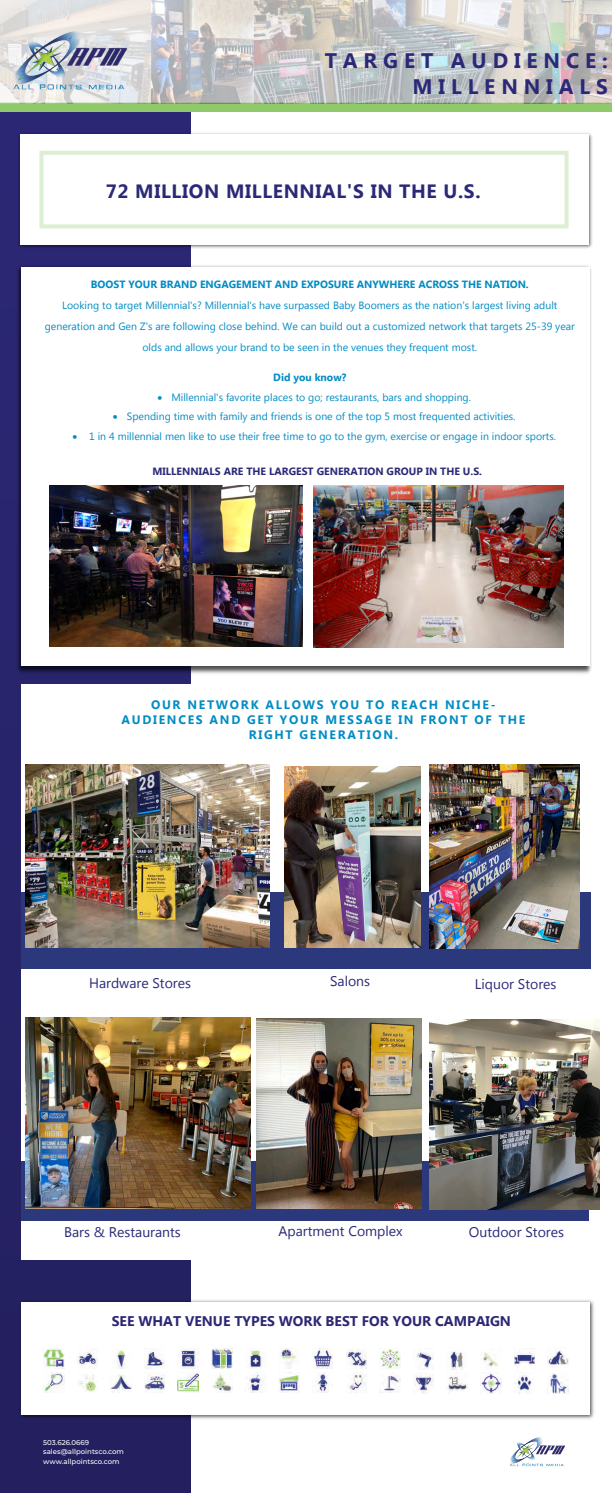
<style>
.page{position:relative;width:612px;height:1493px;background:#fff}
.page>*{position:absolute;margin:0;border:0;box-sizing:border-box;transform-origin:0 0}
.t1{font:700 21px "Myanmar Text";letter-spacing:.28em;color:#2b2977}
.t2{font:700 21px "Myanmar Text";letter-spacing:.28em;color:#2b2977}
.t3{font:700 19.25px "Myanmar Text";letter-spacing:.035em;color:#2b2977}
.t4{font:14px "Myanmar Text";color:#2b2977}
.t5{font:700 14px "Myanmar Text";color:#2c2875}
.t6{font:700 12.25px/14.7px "Myanmar Text";letter-spacing:.14em;color:#028cc4;text-align:center}
.t7{font:10.5px/21px "Myanmar Text";color:#028cc4;text-align:center}
.t8{font:700 10.5px "Myanmar Text";color:#028cc4}
.t9{font:700 10.5px "Myanmar Text";color:#2b2977}
.t10{font:500 7px/9.6px "Montserrat";color:#fff}
</style>
<div class="page">
<div style="left:0;top:108px;width:190px;height:1385px;background:linear-gradient(to bottom,#2c2976,#231f5f)"></div>
<img style="left:15px;top:262px;width:577px;height:414px">
<div style="left:22px;top:267px;width:568px;height:398px;background:#fff"></div>
<img style="left:17px;top:1298px;width:577px;height:124px">
<div style="left:22px;top:1302px;width:568px;height:113px;background:#fff"></div>
<img style="left:79px;top:1375px;width:19px;height:18px">
<img style="left:111px;top:1374px;width:20px;height:19px">
<img style="left:144px;top:1373px;width:21px;height:20px">
<img style="left:178px;top:1372px;width:20px;height:21px">
<img style="left:213px;top:1374px;width:19px;height:19px">
<img style="left:247px;top:1372px;width:19px;height:21px">
<img style="left:279px;top:1372px;width:20px;height:21px">
<img style="left:312px;top:1348px;width:21px;height:21px">
<img style="left:346px;top:1348px;width:20px;height:21px">
<img style="left:317px;top:1372px;width:16px;height:21px">
<img style="left:348px;top:1372px;width:18px;height:21px">
<img style="left:549px;top:1373px;width:19px;height:21px">
<img style="left:548px;top:1350px;width:20px;height:18px">
<img style="left:380px;top:1348px;width:20px;height:21px">
<img style="left:380px;top:1373px;width:20px;height:20px">
<img style="left:43px;top:1348px;width:21px;height:21px">
<img style="left:77px;top:1348px;width:21px;height:21px">
<img style="left:116px;top:1350px;width:9px;height:19px">
<img style="left:144px;top:1348px;width:21px;height:21px">
<img style="left:178px;top:1348px;width:20px;height:21px">
<img style="left:211px;top:1348px;width:21px;height:21px">
<img style="left:249px;top:1348px;width:14px;height:21px">
<img style="left:280px;top:1348px;width:17px;height:21px">
<img style="left:416px;top:1348px;width:18px;height:21px">
<img style="left:449px;top:1351px;width:15px;height:18px">
<img style="left:482px;top:1352px;width:17px;height:15px">
<img style="left:514px;top:1348px;width:21px;height:19px">
<img style="left:413px;top:1375px;width:21px;height:18px">
<img style="left:447px;top:1376px;width:20px;height:16px">
<img style="left:480px;top:1373px;width:21px;height:20px">
<img style="left:43px;top:1372px;width:21px;height:21px">
<img style="left:515px;top:1374px;width:20px;height:19px">
<img style="left:509px;top:1437px;width:56px;height:30px">
<div style="left:0;top:105px;width:612px;height:5px;background:#8fc96a"></div>
<div style="left:22px;top:684px;width:568px;height:575px;background:#fff"></div>
<svg style="left:25px;top:1056px;width:232px;height:105px"></svg>
<img style="left:16px;top:130px;width:577px;height:121px">
<div style="left:20px;top:134px;width:568px;height:110px;background:#fff"></div>
<svg style="left:39px;top:151px;width:529px;height:77px"></svg>
<div style="left:21px;top:892px;width:570px;height:77px;background:#2b397c"></div>
<div style="left:21px;top:1161px;width:568px;height:60px;background:#2b397c"></div>
<img style="left:49px;top:485px;width:254px;height:161px">
<img style="left:257px;top:1019px;width:165px;height:189px">
<img style="left:26px;top:1018px;width:224px;height:190px">
<img style="left:26px;top:765px;width:244px;height:183px">
<img style="left:284px;top:766px;width:136px;height:182px">
<img style="left:313px;top:485px;width:250px;height:162px">
<img style="left:430px;top:765px;width:149px;height:183px">
<img style="left:0;top:0;width:612px;height:103px">
<img style="left:5px;top:29px;width:129px;height:66px">
<img style="left:429px;top:1019px;width:171px;height:190px">
<h1 class="t1" style="left:325px;top:49px;width:284px">TARGET AUDIENCE:</h1>
<h1 class="t2" style="left:412px;top:74px;width:197px">MILLENNIALS</h1>
<h2 class="t3" style="left:106px;top:180px;width:376px">72 MILLION MILLENNIAL'S IN THE U.S.</h2>
<p class="t8" style="left:91px;top:279px;width:439px">BOOST YOUR BRAND ENGAGEMENT AND EXPOSURE ANYWHERE ACROSS THE NATION.</p>
<p class="t7" style="left:45px;top:295px;width:531px">Looking to target Millennial's? Millennial's have surpassed Baby Boomers as the nation's largest living adult generation and Gen Z's are following close behind. We can build out a customized network that targets 25-39 year olds and allows your brand to be seen in the venues they frequent most.</p>
<p class="t8" style="left:273px;top:372px;width:75px">Did you know?</p>
<p class="t7" style="left:157px;top:387px;width:315px">• Millennial's favorite places to go; restaurants, bars and shopping.</p>
<p class="t7" style="left:113px;top:406px;width:404px">• Spending time with family and friends is one of the top 5 most frequented activities.</p>
<p class="t7" style="left:72px;top:426px;width:485px">• 1 in 4 millennial men like to use their free time to go to the gym, exercise or engage in indoor sports.</p>
<p class="t9" style="left:152px;top:465px;width:331px">MILLENNIALS ARE THE LARGEST GENERATION GROUP IN THE U.S.</p>
<p class="t6" style="left:121px;top:698px;width:405px">OUR NETWORK ALLOWS YOU TO REACH NICHE-<br>AUDIENCES AND GET YOUR MESSAGE IN FRONT OF THE<br>RIGHT GENERATION.</p>
<h3 class="t4" style="left:89px;top:975px;width:103px">Hardware Stores</h3>
<h3 class="t4" style="left:330px;top:973px;width:42px">Salons</h3>
<h3 class="t4" style="left:475px;top:976px;width:83px">Liquor Stores</h3>
<h3 class="t4" style="left:64px;top:1224px;width:118px">Bars &amp; Restaurants</h3>
<h3 class="t4" style="left:278px;top:1223px;width:126px">Apartment Complex</h3>
<h3 class="t4" style="left:469px;top:1224px;width:97px">Outdoor Stores</h3>
<h3 class="t5" style="left:112px;top:1313px;width:401px">SEE WHAT VENUE TYPES WORK BEST FOR YOUR CAMPAIGN</h3>
<p class="t10" style="left:43px;top:1437px;width:82px">503.626.0669 sales@allpointsco.com www.allpointsco.com</p>
</div>
